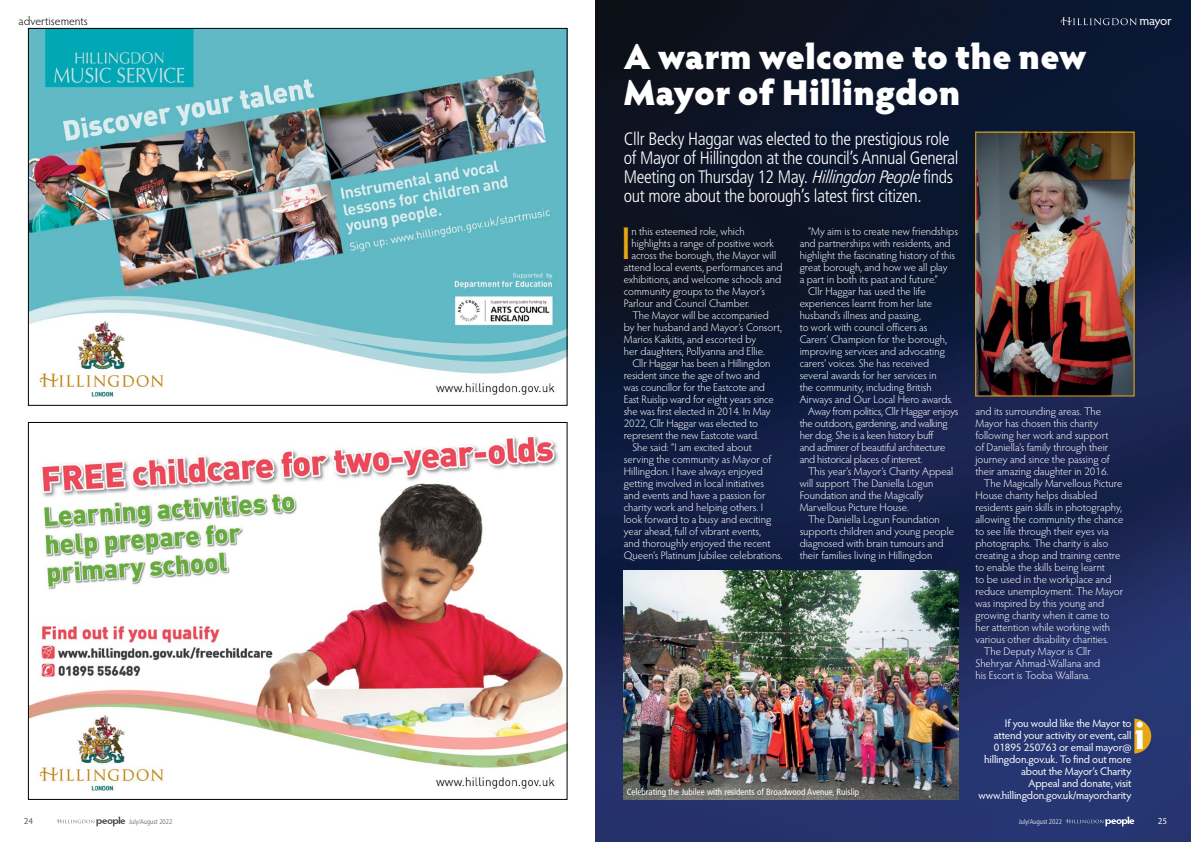
<style>
.page{position:relative;width:1191px;height:842px;background:#fff}
.page>*{position:absolute;margin:0;border:0;box-sizing:border-box;transform-origin:0 0}
.t1{font:46px "Hypatia Sans Pro";color:#e7a614}
.t2{font:700 40.3px "Hypatia Sans Pro";color:#fff}
.t3{font:900 36px/36px "Hypatia Sans Pro";color:#fff}
.t4{font:300 condensed 18px/19px "Frutiger";letter-spacing:-.02em;color:#fff}
.t5{font:13.3px "Hypatia Sans Pro";letter-spacing:-.03em;color:#fff}
.t6{font:300 12px "Hypatia Sans Pro";letter-spacing:-.005em;color:#000}
.t7{font:300 11px "Hypatia Sans Pro";color:#fff}
.t8{font:11px/12px "Hypatia Sans Pro";letter-spacing:-.015em;color:#fff;text-align:right}
.t9{font:300 11px "Hypatia Sans Pro";letter-spacing:-.02em;color:#fff}
.t10{font:300 11px "Hypatia Sans Pro";letter-spacing:-.025em;color:#fff}
.t11{font:condensed 9px "Frutiger";color:#fff}
.t12{font:9px "Hypatia Sans Pro";color:#58595b}
.t13{font:9px "Hypatia Sans Pro";color:#fff}
.t14{font:300 condensed 6.8px "Frutiger";color:#58595b}
.t15{font:300 condensed 6.8px "Frutiger";color:#fff}
.s1{font-style:italic}
</style>
<div class="page">
<img style="left:30px;top:30px;width:535px;height:367px">
<img style="left:30px;top:435px;width:535px;height:356px">
<img style="left:595px;top:0;width:596px;height:842px">
<svg style="left:1134px;top:719px;width:17px;height:34px"></svg>
<img style="left:977px;top:134px;width:155px;height:260px">
<div style="left:975px;top:132px;width:159px;height:264px;border:1px solid #e7a614"></div>
<img style="left:624px;top:571px;width:334px;height:228px">
<svg style="left:57px;top:817px;width:68px;height:9px"></svg>
<svg style="left:1065px;top:817px;width:69px;height:9px"></svg>
<svg style="left:1060px;top:17px;width:76px;height:8px"></svg>
<p class="t6" style="left:19px;top:13px;width:71px">advertisements</p>
<h3 class="t3" style="left:624px;top:37px;width:464px">A warm welcome to the new<br>Mayor of Hillingdon</h3>
<h3 class="t4" style="left:624px;top:130px;width:336px">Cllr Becky Haggar was elected to the prestigious role of Mayor of Hillingdon at the council’s Annual General Meeting on Thursday 12 May. <span class="s1">HillingdonPeople</span>finds out more about the borough’s latest first citizen.</h3>
<h1 class="t1" style="left:620px;top:212px;width:13px">I</h1>
<p class="t7" style="left:631px;top:224px;width:115px">n this esteemed role, which</p>
<p class="t7" style="left:631px;top:236px;width:144px">highlights a range of positive work</p>
<p class="t7" style="left:631px;top:248px;width:146px">across the borough, the Mayor will</p>
<p class="t7" style="left:624px;top:260px;width:160px">attend local events, performances and</p>
<p class="t7" style="left:624px;top:272px;width:159px">exhibitions, and welcome schools and</p>
<p class="t7" style="left:624px;top:284px;width:143px">community groups to the Mayor’s</p>
<p class="t7" style="left:624px;top:296px;width:127px">Parlour and Council Chamber.</p>
<p class="t7" style="left:632px;top:308px;width:138px">The Mayor will be accompanied</p>
<p class="t7" style="left:624px;top:320px;width:160px">by her husband and Mayor’s Consort,</p>
<p class="t7" style="left:624px;top:332px;width:134px">Marios Kaikitis, and escorted by</p>
<p class="t7" style="left:624px;top:344px;width:143px">her daughters, Pollyanna and Ellie.</p>
<p class="t7" style="left:632px;top:356px;width:140px">Cllr Haggar has been a Hillingdon</p>
<p class="t7" style="left:624px;top:368px;width:138px">resident since the age of two and</p>
<p class="t7" style="left:624px;top:380px;width:143px">was councillor for the Eastcote and</p>
<p class="t7" style="left:624px;top:392px;width:152px">East Ruislip ward for eight years since</p>
<p class="t7" style="left:624px;top:404px;width:148px">she was first elected in 2014. In May</p>
<p class="t7" style="left:624px;top:416px;width:136px">2022, Cllr Haggar was elected to</p>
<p class="t7" style="left:624px;top:428px;width:137px">represent the new Eastcote ward.</p>
<p class="t7" style="left:632px;top:440px;width:121px">She said: “I am excited about</p>
<p class="t7" style="left:624px;top:452px;width:149px">serving the community as Mayor of</p>
<p class="t7" style="left:624px;top:464px;width:140px">Hillingdon. I have always enjoyed</p>
<p class="t7" style="left:624px;top:476px;width:142px">getting involved in local initiatives</p>
<p class="t7" style="left:624px;top:488px;width:143px">and events and have a passion for</p>
<p class="t7" style="left:624px;top:500px;width:141px">charity work and helping others. I</p>
<p class="t7" style="left:624px;top:512px;width:149px">look forward to a busy and exciting</p>
<p class="t7" style="left:624px;top:524px;width:139px">year ahead, full of vibrant events,</p>
<p class="t7" style="left:624px;top:536px;width:148px">and thoroughly enjoyed the recent</p>
<p class="t7" style="left:624px;top:548px;width:160px">Queen’s Platinum Jubilee celebrations.</p>
<p class="t7" style="left:808px;top:224px;width:151px">“My aim is to create new friendships</p>
<p class="t7" style="left:799px;top:236px;width:153px">and partnerships with residents, and</p>
<p class="t7" style="left:799px;top:248px;width:157px">highlight the fascinating history of this</p>
<p class="t7" style="left:799px;top:260px;width:149px">great borough, and how we all play</p>
<p class="t7" style="left:799px;top:272px;width:140px">a part in both its past and future.”</p>
<p class="t7" style="left:808px;top:284px;width:119px">Cllr Haggar has used the life</p>
<p class="t7" style="left:799px;top:296px;width:134px">experiences learnt from her late</p>
<p class="t7" style="left:799px;top:308px;width:123px">husband’s illness and passing,</p>
<p class="t7" style="left:799px;top:320px;width:129px">to work with council officers as</p>
<p class="t7" style="left:799px;top:332px;width:149px">Carers’ Champion for the borough,</p>
<p class="t7" style="left:799px;top:344px;width:147px">improving services and advocating</p>
<p class="t7" style="left:799px;top:356px;width:131px">carers’ voices. She has received</p>
<p class="t7" style="left:799px;top:368px;width:138px">several awards for her services in</p>
<p class="t7" style="left:799px;top:380px;width:133px">the community, including British</p>
<p class="t7" style="left:799px;top:392px;width:155px">Airways and Our Local Hero awards.</p>
<p class="t9" style="left:808px;top:404px;width:152px">Away from politics, Cllr Haggar enjoys</p>
<p class="t9" style="left:799px;top:416px;width:149px">the outdoors, gardening, and walking</p>
<p class="t10" style="left:799px;top:428px;width:135px">her dog. She is a keen history buff</p>
<p class="t9" style="left:799px;top:440px;width:147px">and admirer of beautiful architecture</p>
<p class="t10" style="left:799px;top:452px;width:124px">and historical places of interest.</p>
<p class="t7" style="left:808px;top:464px;width:147px">This year’s Mayor’s Charity Appeal</p>
<p class="t7" style="left:799px;top:476px;width:135px">will support The Daniella Logun</p>
<p class="t7" style="left:799px;top:488px;width:125px">Foundation and the Magically</p>
<p class="t7" style="left:799px;top:500px;width:111px">Marvellous Picture House.</p>
<p class="t7" style="left:808px;top:512px;width:133px">The Daniella Logun Foundation</p>
<p class="t7" style="left:799px;top:524px;width:156px">supports children and young people</p>
<p class="t7" style="left:799px;top:536px;width:145px">diagnosed with brain tumours and</p>
<p class="t7" style="left:799px;top:548px;width:134px">their families living in Hillingdon</p>
<p class="t7" style="left:975px;top:404px;width:127px">and its surrounding areas. The</p>
<p class="t7" style="left:975px;top:416px;width:124px">Mayor has chosen this charity</p>
<p class="t7" style="left:975px;top:428px;width:135px">following her work and support</p>
<p class="t7" style="left:975px;top:440px;width:134px">of Daniella's family through their</p>
<p class="t7" style="left:975px;top:452px;width:136px">journey and since the passing of</p>
<p class="t7" style="left:975px;top:464px;width:134px">their amazing daughter in 2016.</p>
<p class="t7" style="left:984px;top:476px;width:140px">The Magically Marvellous Picture</p>
<p class="t7" style="left:975px;top:488px;width:123px">House charity helps disabled</p>
<p class="t7" style="left:975px;top:500px;width:148px">residents gain skills in photography,</p>
<p class="t7" style="left:975px;top:512px;width:149px">allowing the community the chance</p>
<p class="t7" style="left:975px;top:524px;width:135px">to see life through their eyes via</p>
<p class="t7" style="left:975px;top:536px;width:134px">photographs. The charity is also</p>
<p class="t7" style="left:975px;top:548px;width:146px">creating a shop and training centre</p>
<p class="t7" style="left:975px;top:560px;width:131px">to enable the skills being learnt</p>
<p class="t7" style="left:975px;top:572px;width:138px">to be used in the workplace and</p>
<p class="t7" style="left:975px;top:584px;width:149px">reduce unemployment. The Mayor</p>
<p class="t7" style="left:975px;top:596px;width:130px">was inspired by this young and</p>
<p class="t7" style="left:975px;top:608px;width:135px">growing charity when it came to</p>
<p class="t7" style="left:975px;top:620px;width:136px">her attention while working with</p>
<p class="t7" style="left:975px;top:632px;width:134px">various other disability charities.</p>
<p class="t7" style="left:984px;top:644px;width:108px">The Deputy Mayor is Cllr</p>
<p class="t7" style="left:975px;top:656px;width:126px">Shehryar Ahmad-Wallana and</p>
<p class="t7" style="left:975px;top:668px;width:117px">his Escort is Tooba Wallana.</p>
<p class="t5" style="left:1139px;top:11px;width:33px">mayor</p>
<p class="t11" style="left:626px;top:787px;width:234px">Celebrating the Jubilee with residents of Broadwood Avenue, Ruislip</p>
<p class="t8" style="left:978px;top:717px;width:155px">If you would like the Mayor to attend your activity or event, call<br>01895 250763 or email mayor@ hillingdon.gov.uk. To find out more about the Mayor’s Charity<br>Appeal and donate, visit www.hillingdon.gov.uk/mayorcharity</p>
<h2 class="t2" style="left:1134px;top:706px;width:12px">i</h2>
<p class="t12" style="left:24px;top:814px;width:11px">24</p>
<p class="t14" style="left:129px;top:817px;width:45px">July/August 2022</p>
<p class="t15" style="left:1018px;top:817px;width:45px">July/August 2022</p>
<p class="t13" style="left:1158px;top:814px;width:11px">25</p>
</div>
